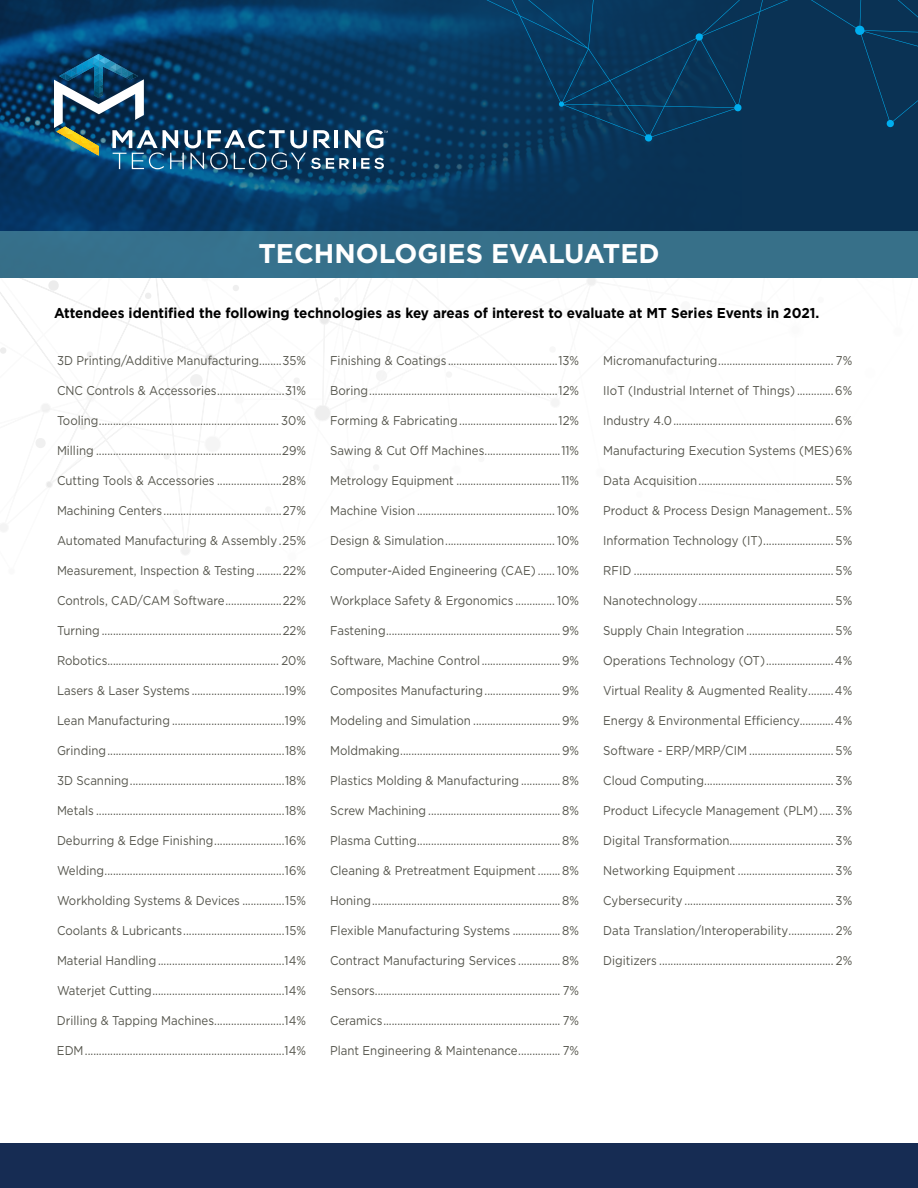
<style>
.page{position:relative;width:918px;height:1188px;background:#fff}
.page>*{position:absolute;margin:0;border:0;box-sizing:border-box;transform-origin:0 0}
.t1{font:700 27px "Gotham";color:#fff}
.t2{font:700 14.25px "Gotham";color:#000;scale:.95 1}
.t3{font:12.75px "Gotham";color:#54544b;scale:.9 1}
</style>
<div class="page">
<svg style="left:0;top:278px;width:387px;height:253px"></svg>
<svg style="left:181px;top:546px;width:9px;height:9px"></svg>
<svg style="left:319px;top:314px;width:11px;height:12px"></svg>
<svg style="left:551px;top:399px;width:8px;height:7px"></svg>
<svg style="left:45px;top:481px;width:8px;height:8px"></svg>
<svg style="left:314px;top:404px;width:17px;height:19px"></svg>
<svg style="left:587px;top:278px;width:9px;height:8px"></svg>
<svg style="left:204px;top:352px;width:11px;height:12px"></svg>
<img style="left:0;top:0;width:457px;height:231px">
<svg style="left:457px;top:0;width:461px;height:231px;background:#093458"></svg>
<svg style="left:644px;top:134px;width:9px;height:8px"></svg>
<svg style="left:734px;top:104px;width:8px;height:8px"></svg>
<svg style="left:559px;top:101px;width:5px;height:6px"></svg>
<svg style="left:855px;top:25px;width:10px;height:11px"></svg>
<svg style="left:886px;top:119px;width:8px;height:9px"></svg>
<svg style="left:695px;top:33px;width:8px;height:8px"></svg>
<svg style="left:54px;top:54px;width:334px;height:115px;background:#254f6e"></svg>
<div style="left:0;top:231px;width:918px;height:47px;background:#37708a"></div>
<div style="left:0;top:1143px;width:918px;height:45px;background:#162c53"></div>
<h1 class="t1" style="left:258px;top:235px;width:403px">TECHNOLOGIES EVALUATED</h1>
<p class="t2" style="left:54px;top:304px;width:807px">Attendees identified the following technologies as key areas of interest to evaluate at MT Series Events in 2021.</p>
<p class="t3" style="left:57px;top:353px;width:278px">3D Printing/Additive Manufacturing........35%</p>
<p class="t3" style="left:57px;top:383px;width:278px">CNC Controls &amp; Accessories........................31%</p>
<p class="t3" style="left:57px;top:413px;width:278px">Tooling................................................................ 30%</p>
<p class="t3" style="left:57px;top:443px;width:278px">Milling ..................................................................29%</p>
<p class="t3" style="left:57px;top:473px;width:278px">Cutting Tools &amp; Accessories .......................28%</p>
<p class="t3" style="left:57px;top:503px;width:278px">Machining Centers..........................................27%</p>
<p class="t3" style="left:57px;top:533px;width:278px">Automated Manufacturing &amp; Assembly .25%</p>
<p class="t3" style="left:57px;top:563px;width:278px">Measurement, Inspection &amp; Testing.........22%</p>
<p class="t3" style="left:57px;top:593px;width:278px">Controls, CAD/CAM Software....................22%</p>
<p class="t3" style="left:57px;top:623px;width:278px">Turning ................................................................22%</p>
<p class="t3" style="left:57px;top:653px;width:278px">Robotics............................................................. 20%</p>
<p class="t3" style="left:57px;top:683px;width:278px">Lasers &amp; Laser Systems .................................19%</p>
<p class="t3" style="left:57px;top:713px;width:278px">Lean Manufacturing ........................................19%</p>
<p class="t3" style="left:57px;top:743px;width:278px">Grinding...............................................................18%</p>
<p class="t3" style="left:57px;top:773px;width:278px">3D Scanning.......................................................18%</p>
<p class="t3" style="left:57px;top:803px;width:278px">Metals ...................................................................18%</p>
<p class="t3" style="left:57px;top:833px;width:278px">Deburring &amp; Edge Finishing.........................16%</p>
<p class="t3" style="left:57px;top:863px;width:278px">Welding................................................................16%</p>
<p class="t3" style="left:57px;top:893px;width:278px">Workholding Systems &amp; Devices ...............15%</p>
<p class="t3" style="left:57px;top:923px;width:278px">Coolants &amp; Lubricants....................................15%</p>
<p class="t3" style="left:57px;top:953px;width:278px">Material Handling.............................................14%</p>
<p class="t3" style="left:57px;top:983px;width:278px">Waterjet Cutting...............................................14%</p>
<p class="t3" style="left:57px;top:1013px;width:278px">Drilling &amp; Tapping Machines.........................14%</p>
<p class="t3" style="left:57px;top:1043px;width:278px">EDM.......................................................................14%</p>
<p class="t3" style="left:330px;top:353px;width:278px">Finishing &amp; Coatings .......................................13%</p>
<p class="t3" style="left:330px;top:383px;width:278px">Boring...................................................................12%</p>
<p class="t3" style="left:330px;top:413px;width:278px">Forming &amp; Fabricating...................................12%</p>
<p class="t3" style="left:330px;top:443px;width:278px">Sawing &amp; Cut Off Machines...........................11%</p>
<p class="t3" style="left:330px;top:473px;width:278px">Metrology Equipment .....................................11%</p>
<p class="t3" style="left:330px;top:503px;width:278px">Machine Vision ................................................. 10%</p>
<p class="t3" style="left:330px;top:533px;width:278px">Design &amp; Simulation....................................... 10%</p>
<p class="t3" style="left:330px;top:563px;width:278px">Computer-Aided Engineering (CAE) ...... 10%</p>
<p class="t3" style="left:330px;top:593px;width:278px">Workplace Safety &amp; Ergonomics .............. 10%</p>
<p class="t3" style="left:330px;top:623px;width:278px">Fastening..............................................................9%</p>
<p class="t3" style="left:330px;top:653px;width:278px">Software, Machine Control ............................9%</p>
<p class="t3" style="left:330px;top:683px;width:278px">Composites Manufacturing...........................9%</p>
<p class="t3" style="left:330px;top:713px;width:278px">Modeling and Simulation ...............................9%</p>
<p class="t3" style="left:330px;top:743px;width:278px">Moldmaking.........................................................9%</p>
<p class="t3" style="left:330px;top:773px;width:278px">Plastics Molding &amp; Manufacturing .............. 8%</p>
<p class="t3" style="left:330px;top:803px;width:278px">Screw Machining ............................................... 8%</p>
<p class="t3" style="left:330px;top:833px;width:278px">Plasma Cutting................................................... 8%</p>
<p class="t3" style="left:330px;top:863px;width:278px">Cleaning &amp; Pretreatment Equipment ........ 8%</p>
<p class="t3" style="left:330px;top:893px;width:278px">Honing................................................................... 8%</p>
<p class="t3" style="left:330px;top:923px;width:278px">Flexible Manufacturing Systems ................. 8%</p>
<p class="t3" style="left:330px;top:953px;width:278px">Contract Manufacturing Services ............... 8%</p>
<p class="t3" style="left:330px;top:983px;width:278px">Sensors.................................................................. 7%</p>
<p class="t3" style="left:330px;top:1013px;width:278px">Ceramics............................................................... 7%</p>
<p class="t3" style="left:330px;top:1043px;width:278px">Plant Engineering &amp; Maintenance............... 7%</p>
<p class="t3" style="left:603px;top:353px;width:278px">Micromanufacturing......................................... 7%</p>
<p class="t3" style="left:603px;top:383px;width:278px">IIoT (Industrial Internet of Things) .............6%</p>
<p class="t3" style="left:603px;top:413px;width:278px">Industry 4.0.........................................................6%</p>
<p class="t3" style="left:603px;top:443px;width:278px">Manufacturing Execution Systems (MES)6%</p>
<p class="t3" style="left:603px;top:473px;width:278px">Data Acquisition................................................ 5%</p>
<p class="t3" style="left:603px;top:503px;width:278px">Product &amp; Process Design Management.. 5%</p>
<p class="t3" style="left:603px;top:533px;width:278px">Information Technology (IT)......................... 5%</p>
<p class="t3" style="left:603px;top:563px;width:278px">RFID ....................................................................... 5%</p>
<p class="t3" style="left:603px;top:593px;width:278px">Nanotechnology................................................ 5%</p>
<p class="t3" style="left:603px;top:623px;width:278px">Supply Chain Integration ............................... 5%</p>
<p class="t3" style="left:603px;top:653px;width:278px">Operations Technology (OT)........................4%</p>
<p class="t3" style="left:603px;top:683px;width:278px">Virtual Reality &amp; Augmented Reality.........4%</p>
<p class="t3" style="left:603px;top:713px;width:278px">Energy &amp; Environmental Efficiency............4%</p>
<p class="t3" style="left:603px;top:743px;width:278px">Software - ERP/MRP/CIM .............................. 5%</p>
<p class="t3" style="left:603px;top:773px;width:278px">Cloud Computing.............................................. 3%</p>
<p class="t3" style="left:603px;top:803px;width:278px">Product Lifecycle Management (PLM) ..... 3%</p>
<p class="t3" style="left:603px;top:833px;width:278px">Digital Transformation..................................... 3%</p>
<p class="t3" style="left:603px;top:863px;width:278px">Networking Equipment .................................. 3%</p>
<p class="t3" style="left:603px;top:893px;width:278px">Cybersecurity ..................................................... 3%</p>
<p class="t3" style="left:603px;top:923px;width:278px">Data Translation/Interoperability................ 2%</p>
<p class="t3" style="left:603px;top:953px;width:278px">Digitizers .............................................................. 2%</p>
</div>
